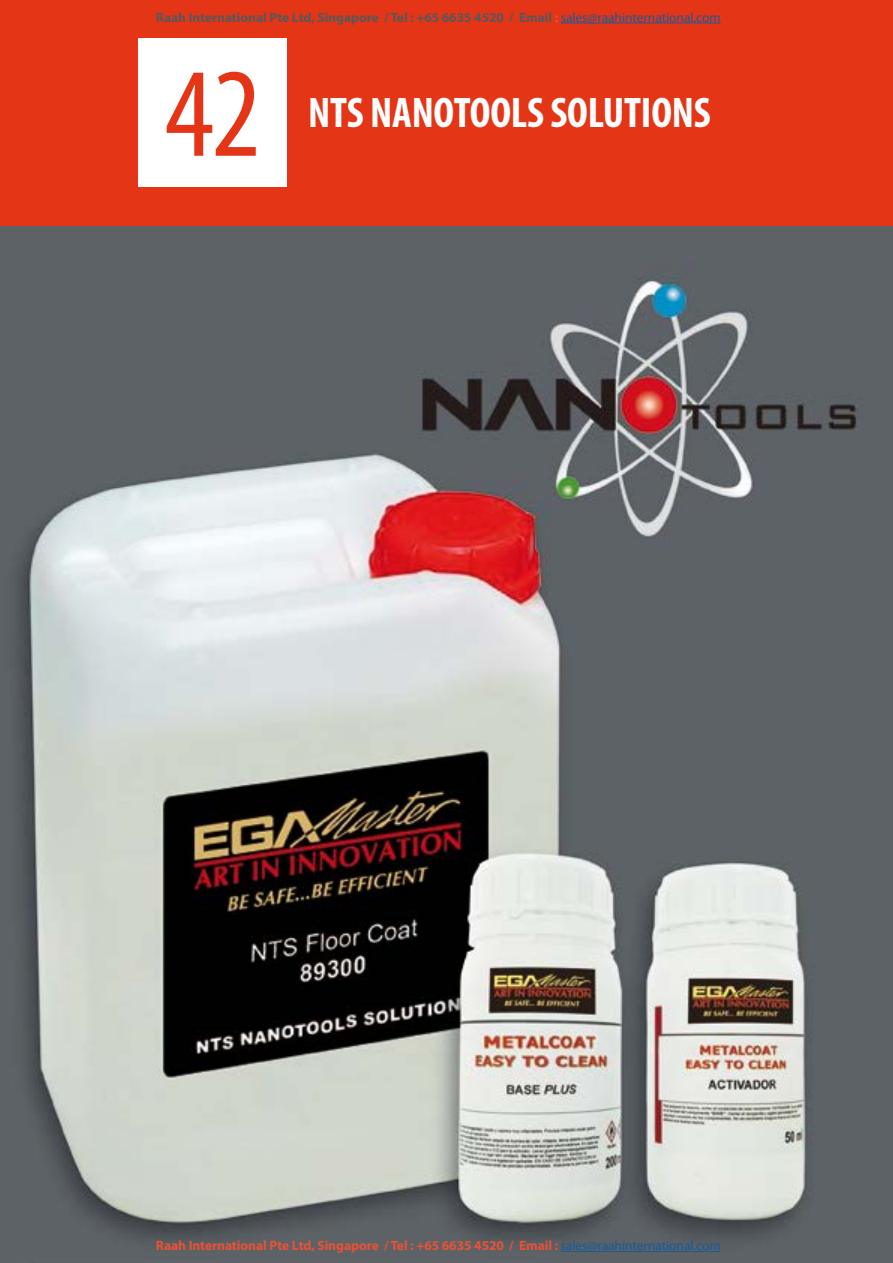
<style>
.page{position:relative;width:893px;height:1263px;background:#fff}
.page>*{position:absolute;margin:0;border:0;box-sizing:border-box;transform-origin:0 0}
.t1{font:condensed 127.8px "Myriad Pro";color:#e53517}
.t2{font:700 condensed 43.05px "Myriad Pro";letter-spacing:-.005em;color:#fff}
.t3{font:700 13.5px "Myriad Pro";letter-spacing:-.005em;color:#58585a}
.t4{font:700 13.5px "Myriad Pro";letter-spacing:-.005em;color:#e85236}
.s1{color:#e85236}
.s2{font-weight:400;color:#165b9a}
</style>
<div class="page">
<img style="left:0;top:225px;width:893px;height:1038px">
<div style="left:0;top:0;width:893px;height:225px;background:#e53517"></div>
<div style="left:138px;top:38px;width:149px;height:149px;background:#fff"></div>
<hr style="left:561px;top:23px;width:160px;height:1px;background:#165b9a">
<hr style="left:561px;top:1251px;width:160px;height:1px;background:#165b9a">
<p class="t3" style="left:156px;top:8px;width:566px">Raah International Pte Ltd, Singapore / Tel : +65 6635 4520 / Email <span class="s1">:</span> <span class="s2">sales@raahinternational.com</span></p>
<h1 class="t1" style="left:164px;top:36px;width:98px">42</h1>
<h2 class="t2" style="left:308px;top:86px;width:404px">NTS NANOTOOLS SOLUTIONS</h2>
<p class="t4" style="left:156px;top:1237px;width:566px">Raah International Pte Ltd, Singapore / Tel : +65 6635 4520 / Email : <span class="s2">sales@raahinternational.com</span></p>
</div>
